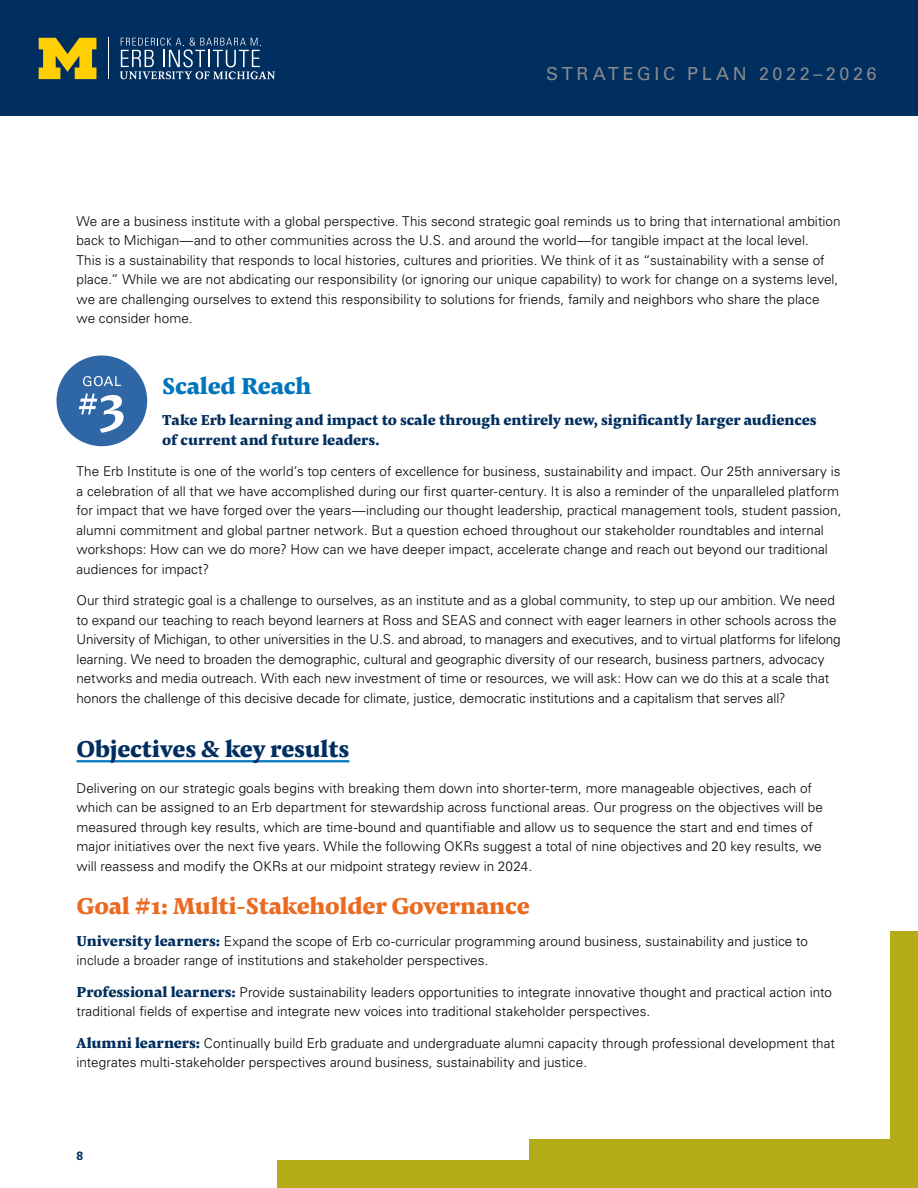
<style>
.page{position:relative;width:918px;height:1188px;background:#fff}
.page>*{position:absolute;margin:0;border:0;box-sizing:border-box;transform-origin:0 0}
.Heading{font:800 24px "Pensum Pro";letter-spacing:-.01em;color:#ea6a20}
.Heading_18pt_Underli{font:800 24px "Pensum Pro";letter-spacing:-.01em;color:#002e5e}
.Heading-2{font:800 24px "Pensum Pro";letter-spacing:-.01em;color:#0075bc}
.t1{font:18px "Univers LT Std";letter-spacing:.2em;color:#878a8f}
.Body_Text_9_13{font:800 15px/19.5px "Pensum Pro";letter-spacing:-.005em;color:#002e5e}
.Body_Text_9_13-2{font:300 13.5px/19.5px "Univers LT Std";letter-spacing:.005em;color:#000}
.t2{font:700 12px "Univers LT Std";color:#002e5e}
.s1{font-family:"Pensum Pro";font-weight:800;font-size:15px;color:#002e5e}
</style>
<div class="page">
<div style="left:0;top:0;width:918px;height:116px;background:#002e5e"></div>
<hr style="left:108px;top:38px;width:1px;height:41px;background:#fff">
<svg style="left:120px;top:38px;width:155px;height:41px"></svg>
<svg style="left:39px;top:38px;width:57px;height:41px"></svg>
<div style="left:277px;top:1160px;width:634px;height:28px;background:#b3ac17"></div>
<div style="left:890px;top:932px;width:28px;height:255px;background:#b3ac17"></div>
<div style="left:529px;top:1139px;width:389px;height:49px;background:#b3ac17"></div>
<hr style="left:76px;top:760px;width:273px;height:2px;background:#0075bc">
<div style="left:57px;top:356px;width:90px;height:90px;background:#2e66a6;border-radius:50%"></div>
<svg style="left:83px;top:376px;width:38px;height:10px"></svg>
<svg style="left:79px;top:394px;width:45px;height:39px"></svg>
<h2 class="t1" style="left:546px;top:63px;width:332px">STRATEGIC PLAN 2022–2026</h2>
<p class="Body_Text_9_13-2" style="left:76px;top:211px;width:766px">We are a business institute with a global perspective. This second strategic goal reminds us to bring that international ambition back to Michigan—and to other communities across the U.S. and around the world—for tangible impact at the local level.<br>This is a sustainability that responds to local histories, cultures and priorities. We think of it as “sustainability with a sense of place.” While we are not abdicating our responsibility (or ignoring our unique capability) to work for change on a systems level, we are challenging ourselves to extend this responsibility to solutions for friends, family and neighbors who share the place we consider home.</p>
<p class="Heading-2" style="left:162px;top:368px;width:151px">Scaled Reach</p>
<p class="Body_Text_9_13" style="left:162px;top:410px;width:656px">Take Erb learning and impact to scale through entirely new, significantly larger audiences of current and future leaders.</p>
<p class="Body_Text_9_13-2" style="left:76px;top:462px;width:767px">The Erb Institute is one of the world’s top centers of excellence for business, sustainability and impact. Our 25th anniversary is a celebration of all that we have accomplished during our first quarter-century. It is also a reminder of the unparalleled platform for impact that we have forged over the years—including our thought leadership, practical management tools, student passion, alumni commitment and global partner network. But a question echoed throughout our stakeholder roundtables and internal workshops: How can we do more? How can we have deeper impact, accelerate change and reach out beyond our traditional audiences for impact?</p>
<p class="Body_Text_9_13-2" style="left:76px;top:591px;width:766px">Our third strategic goal is a challenge to ourselves, as an institute and as a global community, to step up our ambition. We need to expand our teaching to reach beyond learners at Ross and SEAS and connect with eager learners in other schools across the University of Michigan, to other universities in the U.S. and abroad, to managers and executives, and to virtual platforms for lifelong learning. We need to broaden the demographic, cultural and geographic diversity of our research, business partners, advocacy networks and media outreach. With each new investment of time or resources, we will ask: How can we do this at a scale that honors the challenge of this decisive decade for climate, justice, democratic institutions and a capitalism that serves all?</p>
<p class="Heading_18pt_Underli" style="left:76px;top:731px;width:274px">Objectives &amp; key results</p>
<p class="Body_Text_9_13-2" style="left:76px;top:778px;width:748px">Delivering on our strategic goals begins with breaking them down into shorter-term, more manageable objectives, each of which can be assigned to an Erb department for stewardship across functional areas. Our progress on the objectives will be measured through key results, which are time-bound and quantifiable and allow us to sequence the start and end times of major initiatives over the next five years. While the following OKRs suggest a total of nine objectives and 20 key results, we will reassess and modify the OKRs at our midpoint strategy review in 2024.</p>
<p class="Heading" style="left:76px;top:889px;width:455px">Goal #1: Multi-Stakeholder Governance</p>
<p class="Body_Text_9_13-2" style="left:76px;top:931px;width:733px"><span class="s1">University learners:</span> Expand the scope of Erb co-curricular programming around business, sustainability and justice to include a broader range of institutions and stakeholder perspectives.</p>
<p class="Body_Text_9_13-2" style="left:76px;top:982px;width:757px"><span class="s1">Professional learners:</span> Provide sustainability leaders opportunities to integrate innovative thought and practical action into traditional fields of expertise and integrate new voices into traditional stakeholder perspectives.</p>
<p class="Body_Text_9_13-2" style="left:76px;top:1033px;width:760px"><span class="s1">Alumni learners:</span> Continually build Erb graduate and undergraduate alumni capacity through professional development that integrates multi-stakeholder perspectives around business, sustainability and justice.</p>
<p class="t2" style="left:76px;top:1149px;width:8px">8</p>
</div>
